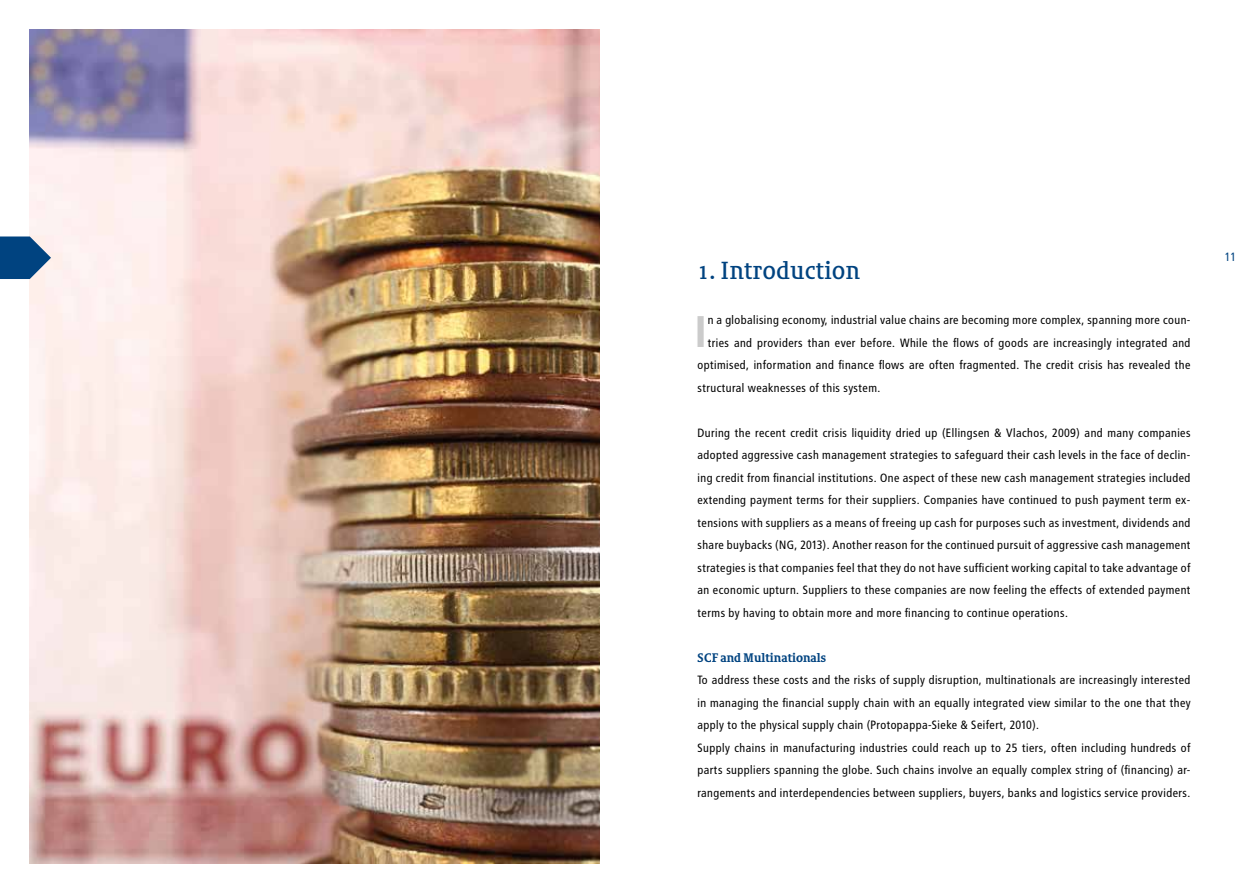
<style>
.page{position:relative;width:1259px;height:893px;background:#fff}
.page>*{position:absolute;margin:0;border:0;box-sizing:border-box;transform-origin:0 0}
.t1{font:44.25px "Transit Print OT Bld";color:#cbcbcb}
.t2{font:24px "Sheriff";color:#004380}
.t3{font:12px/22.5px "Transit Print OT";color:#000;text-align:justify}
.t4{font:700 12px "Sheriff";color:#004380}
.t5{font:12px "Transit Print OT";color:#004380}
</style>
<div class="page">
<img style="left:30px;top:30px;width:570px;height:833px">
<svg style="left:0;top:236px;width:51px;height:43px;background:#376897"></svg>
<h2 class="t2" style="left:697px;top:257px;width:164px">1. Introduction</h2>
<h1 class="t1" style="left:694px;top:305px;width:15px">I</h1>
<p class="t3" style="left:707px;top:309px;width:485px">n a globalising economy, industrial value chains are becoming more complex, spanning more coun-</p>
<p class="t3" style="left:707px;top:331px;width:485px">tries and providers than ever before. While the flows of goods are increasingly integrated and</p>
<p class="t3" style="left:697px;top:354px;width:495px">optimised, information and finance flows are often fragmented. The credit crisis has revealed the</p>
<p class="t3" style="left:697px;top:376px;width:185px">structural weaknesses of this system.</p>
<p class="t3" style="left:697px;top:421px;width:495px">During the recent credit crisis liquidity dried up (Ellingsen &amp; Vlachos, 2009) and many companies adopted aggressive cash management strategies to safeguard their cash levels in the face of declin&shy;ing credit from financial institutions. One aspect of these new cash management strategies included extending payment terms for their suppliers. Companies have continued to push payment term ex&shy;tensions with suppliers as a means of freeing up cash for purposes such as investment, dividends and share buybacks (NG, 2013). Another reason for the continued pursuit of aggressive cash management strategies is that companies feel that they do not have sufficient working capital to take advantage of an economic upturn. Suppliers to these companies are now feeling the effects of extended payment terms by having to obtain more and more financing to continue operations.</p>
<p class="t4" style="left:697px;top:650px;width:130px">SCF and Multinationals</p>
<p class="t3" style="left:697px;top:669px;width:495px;text-align:left">To address these costs and the risks of supply disruption, multinationals are increasingly interested in managing the financial supply chain with an equally integrated view similar to the one that they apply to the physical supply chain (Protopappa-Sieke &amp; Seifert, 2010).<br>Supply chains in manufacturing industries could reach up to 25 tiers, often including hundreds of parts suppliers spanning the globe. Such chains involve an equally complex string of (financing) ar&shy;rangements and interdependencies between suppliers, buyers, banks and logistics service providers.</p>
<p class="t5" style="left:1225px;top:250px;width:13px">11</p>
</div>
